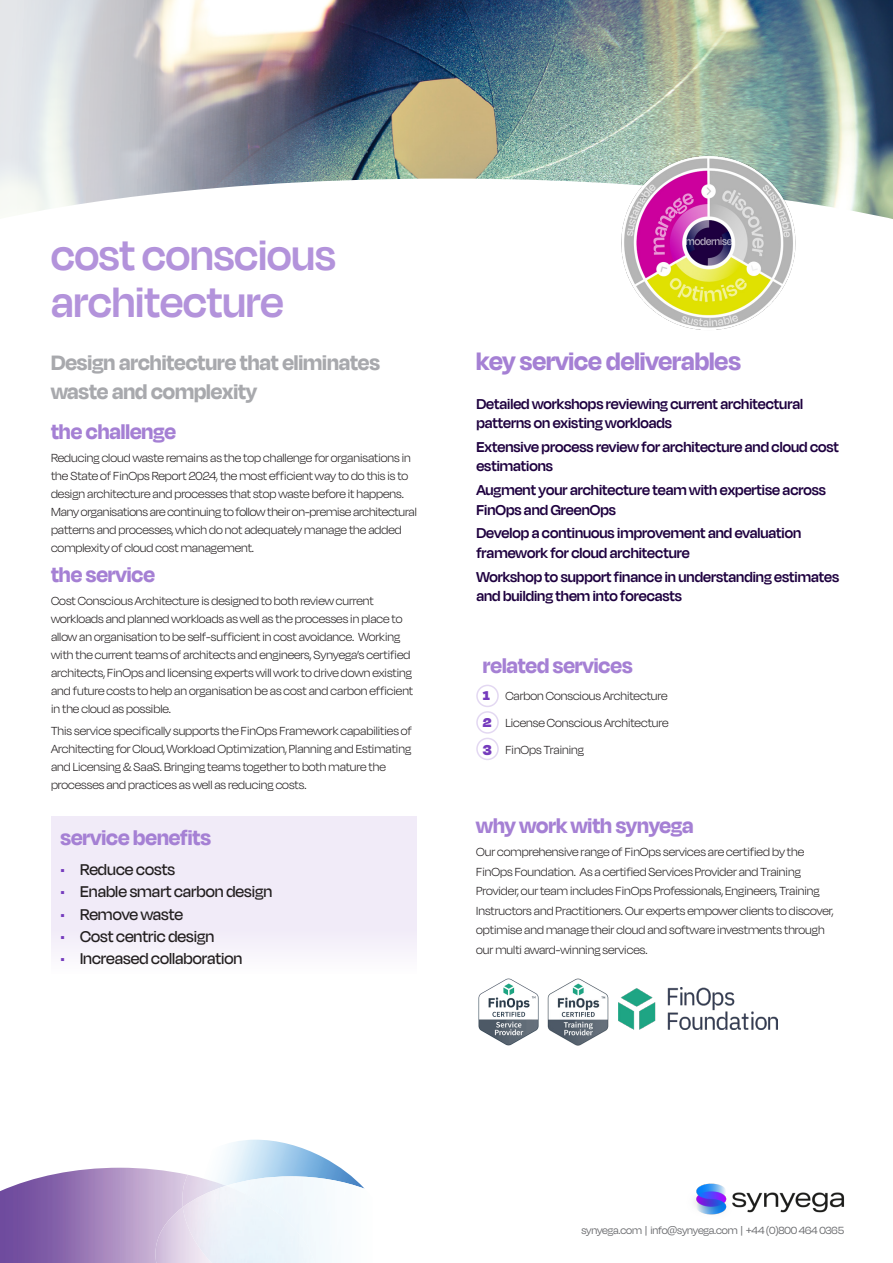
<style>
.page{position:relative;width:893px;height:1263px;background:#fff}
.page>*{position:absolute;margin:0;border:0;box-sizing:border-box;transform-origin:0 0}
.t1{font:600 48px/46.7px "Degular Display";color:#b393db}
.t2{font:700 28.5px "Degular Display";color:#a580d4}
.t3{font:700 24px "Degular Display";color:#a580d4}
.t4{font:700 24px/28.5px "Degular Display";color:#a8a9ad}
.t5{font:500 18px "Degular Display";color:#231f20}
.t6{font:600 16.5px/19.5px "Degular Display";color:#1e003f}
.t7{font:300 13.5px/18px "Degular Display";color:#231f20}
.t8{font:12px "Degular Display";letter-spacing:-.01em;color:#6c6d70}
.s1{color:#753bbd}
.s2{font-weight:900;font-size:16.5px;color:#753bbd}
</style>
<div class="page">
<img style="left:0;top:0;width:893px;height:219px">
<div style="left:476px;top:685px;width:23px;height:22px;border:2px solid #e3d8f2;border-radius:50%"></div>
<div style="left:476px;top:711px;width:23px;height:23px;border:2px solid #e3d8f2;border-radius:50%"></div>
<div style="left:476px;top:738px;width:23px;height:22px;border:2px solid #e3d8f2;border-radius:50%"></div>
<div style="left:51px;top:816px;width:366px;height:158px;background:#f1ebf8"></div>
<img style="left:618px;top:987px;width:160px;height:43px">
<img style="left:478px;top:978px;width:61px;height:68px">
<img style="left:547px;top:978px;width:62px;height:68px">
<img style="left:0;top:1168px;width:188px;height:95px">
<img style="left:220px;top:1140px;width:131px;height:36px">
<img style="left:181px;top:1175px;width:45px;height:32px">
<img style="left:155px;top:1207px;width:28px;height:56px">
<img style="left:226px;top:1176px;width:139px;height:87px">
<img style="left:183px;top:1186px;width:132px;height:77px">
<img style="left:617px;top:149px;width:184px;height:181px">
<img style="left:695px;top:1183px;width:150px;height:32px">
<p class="t1" style="left:51px;top:231px;width:286px">cost conscious architecture</p>
<p class="t4" style="left:51px;top:347px;width:330px">Design architecture that eliminates waste and complexity</p>
<p class="t3" style="left:51px;top:418px;width:126px">the challenge</p>
<p class="t7" style="left:51px;top:448px;width:367px">Reducing cloud waste remains as the top challenge for organisations in the State of FinOps Report 2024, the most efficient way to do this is to design architecture and processes that stop waste before it happens.<br>Many organisations are continuing to follow their on-premise architectural patterns and processes, which do not adequately manage the added complexity of cloud cost management.</p>
<p class="t3" style="left:51px;top:561px;width:105px">the service</p>
<p class="t7" style="left:51px;top:591px;width:364px">Cost Conscious Architecture is designed to both review current workloads and planned workloads as well as the processes in place to allow an organisation to be self-sufficient in cost avoidance. Working with the current teams of architects and engineers, Synyega’s certified architects, FinOps and licensing experts will work to drive down existing and future costs to help an organisation be as cost and carbon efficient in the cloud as possible.</p>
<p class="t7" style="left:51px;top:721px;width:362px">This service specifically supports the FinOps Framework capabilities of Architecting for Cloud, Workload Optimization, Planning and Estimating and Licensing &amp; SaaS. Bringing teams together to both mature the processes and practices as well as reducing costs.</p>
<p class="t3" style="left:61px;top:823px;width:152px">service benefits</p>
<p class="t5" style="left:61px;top:859px;width:116px"><span class="s1">•</span> Reduce costs</p>
<p class="t5" style="left:61px;top:881px;width:213px"><span class="s1">•</span> Enable smart carbon design</p>
<p class="t5" style="left:61px;top:904px;width:124px"><span class="s1">•</span> Remove waste</p>
<p class="t5" style="left:61px;top:926px;width:155px"><span class="s1">•</span> Cost centric design</p>
<p class="t5" style="left:61px;top:948px;width:183px"><span class="s1">•</span> Increased collaboration</p>
<p class="t2" style="left:476px;top:344px;width:266px">key service deliverables</p>
<p class="t6" style="left:476px;top:393px;width:328px">Detailed workshops reviewing current architectural patterns on existing workloads</p>
<p class="t6" style="left:476px;top:437px;width:364px">Extensive process review for architecture and cloud cost estimations</p>
<p class="t6" style="left:476px;top:480px;width:351px">Augment your architecture team with expertise across<br>FinOps and GreenOps</p>
<p class="t6" style="left:476px;top:523px;width:326px">Develop a continuous improvement and evaluation framework for cloud architecture</p>
<p class="t6" style="left:476px;top:566px;width:364px">Workshop to support finance in understanding estimates and building them into forecasts</p>
<p class="t3" style="left:483px;top:651px;width:151px">related services</p>
<p class="t7" style="left:483px;top:687px;width:186px"><span class="s2">1</span> Carbon Conscious Architecture</p>
<p class="t7" style="left:483px;top:714px;width:187px"><span class="s2">2</span> License Conscious Architecture</p>
<p class="t7" style="left:483px;top:741px;width:103px"><span class="s2">3</span> FinOps Training</p>
<p class="t3" style="left:476px;top:811px;width:219px">why work with synyega</p>
<p class="t7" style="left:476px;top:842px;width:359px;line-height:19.5px">Our comprehensive range of FinOps services are certified by the FinOps Foundation. As a certified Services Provider and Training Provider, our team includes FinOps Professionals, Engineers, Training Instructors and Practitioners. Our experts empower clients to discover, optimise and manage their cloud and software investments through our multi award-winning services.</p>
<p class="t8" style="left:581px;top:1223px;width:264px">synyega.com | info@synyega.com | +44 (0)800 464 0365</p>
</div>
